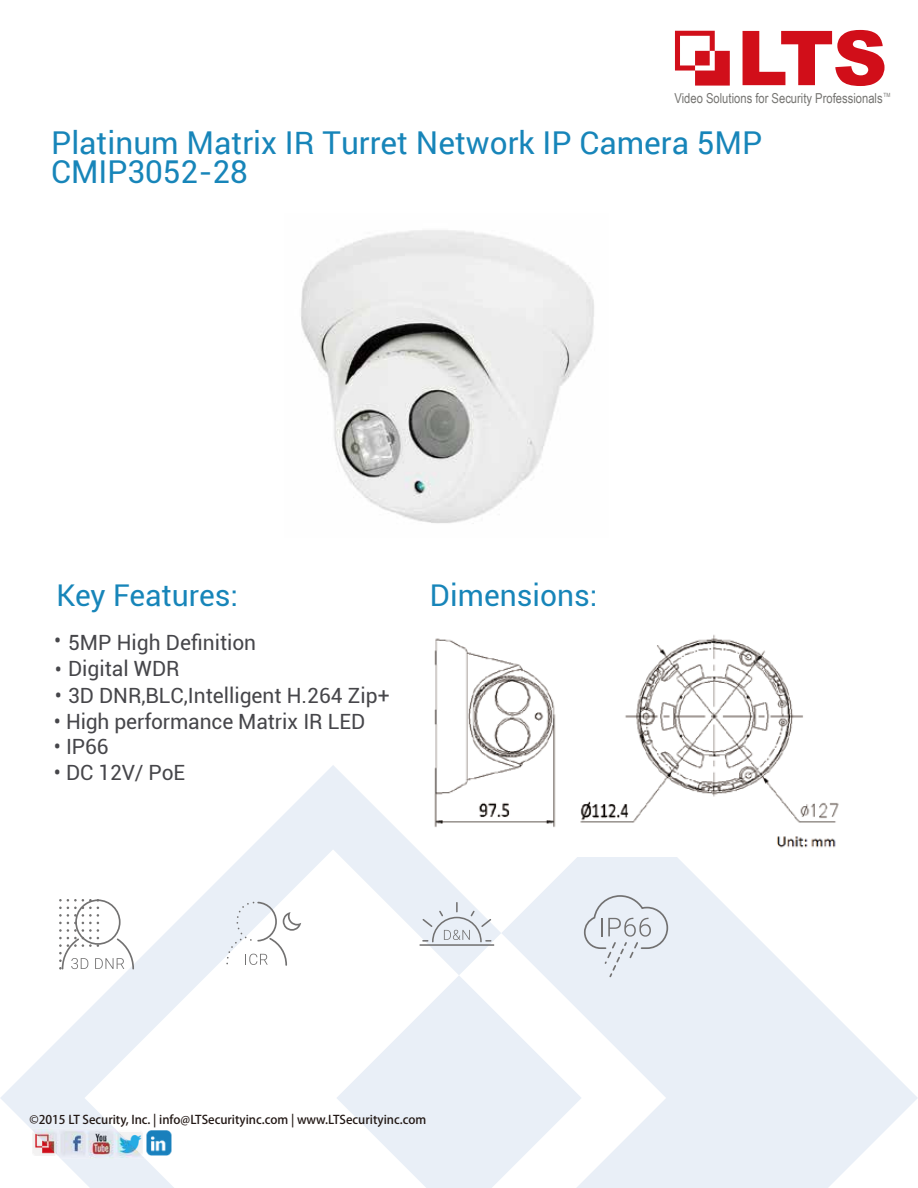
<style>
.page{position:relative;width:918px;height:1188px;background:#fff}
.page>*{position:absolute;margin:0;border:0;box-sizing:border-box;transform-origin:0 0}
.t1{font:31.5px/28.3px "Roboto";color:#1785b9}
.t2{font:30px "Roboto";color:#1785b9}
.t3{font:21px "Roboto";color:#46464a}
.t4{font:13.65px "Arial Narrow";color:#757471}
.t5{font:500 12px "Roboto";color:#221815}
.t6{font:5.7px "Arial Narrow";color:#757471}
</style>
<div class="page">
<svg style="left:0;top:765px;width:918px;height:423px"></svg>
<img style="left:31px;top:1129px;width:114px;height:30px">
<svg style="left:226px;top:902px;width:75px;height:64px"></svg>
<svg style="left:422px;top:902px;width:69px;height:40px;background:#dee3ea"></svg>
<hr style="left:419px;top:944px;width:75px;height:2px;background:#727171">
<svg style="left:59px;top:899px;width:75px;height:71px"></svg>
<svg style="left:583px;top:894px;width:86px;height:85px;background:#dee3eb"></svg>
<svg style="left:675px;top:31px;width:55px;height:55px"></svg>
<svg style="left:743px;top:30px;width:142px;height:56px"></svg>
<img style="left:431px;top:634px;width:412px;height:223px">
<img style="left:301px;top:230px;width:293px;height:294px">
<p class="t4" style="left:674px;top:88px;width:210px">Video Solutions for Security Professionals</p>
<p class="t6" style="left:884px;top:91px;width:8px">TM</p>
<h1 class="t1" style="left:51px;top:128px;width:713px">Platinum Matrix IR Turret Network IP Camera 5MP<br>CMIP3052-28</h1>
<h2 class="t2" style="left:56px;top:574px;width:183px">Key Features:</h2>
<p class="t3" style="left:54px;top:627px;width:204px">• 5MP High Definition</p>
<p class="t3" style="left:55px;top:654px;width:126px">• Digital WDR</p>
<p class="t3" style="left:55px;top:681px;width:336px">• 3D DNR,BLC,Intelligent H.264 Zip+</p>
<p class="t3" style="left:54px;top:707px;width:313px">• High performance Matrix IR LED</p>
<p class="t3" style="left:54px;top:732px;width:56px">• IP66</p>
<p class="t3" style="left:54px;top:757px;width:133px">• DC 12V/ PoE</p>
<h2 class="t2" style="left:430px;top:574px;width:169px">Dimensions:</h2>
<p class="t5" style="left:29px;top:1112px;width:398px">©2015 LT Security, Inc. | info@LTSecurityinc.com | www.LTSecurityinc.com</p>
</div>
